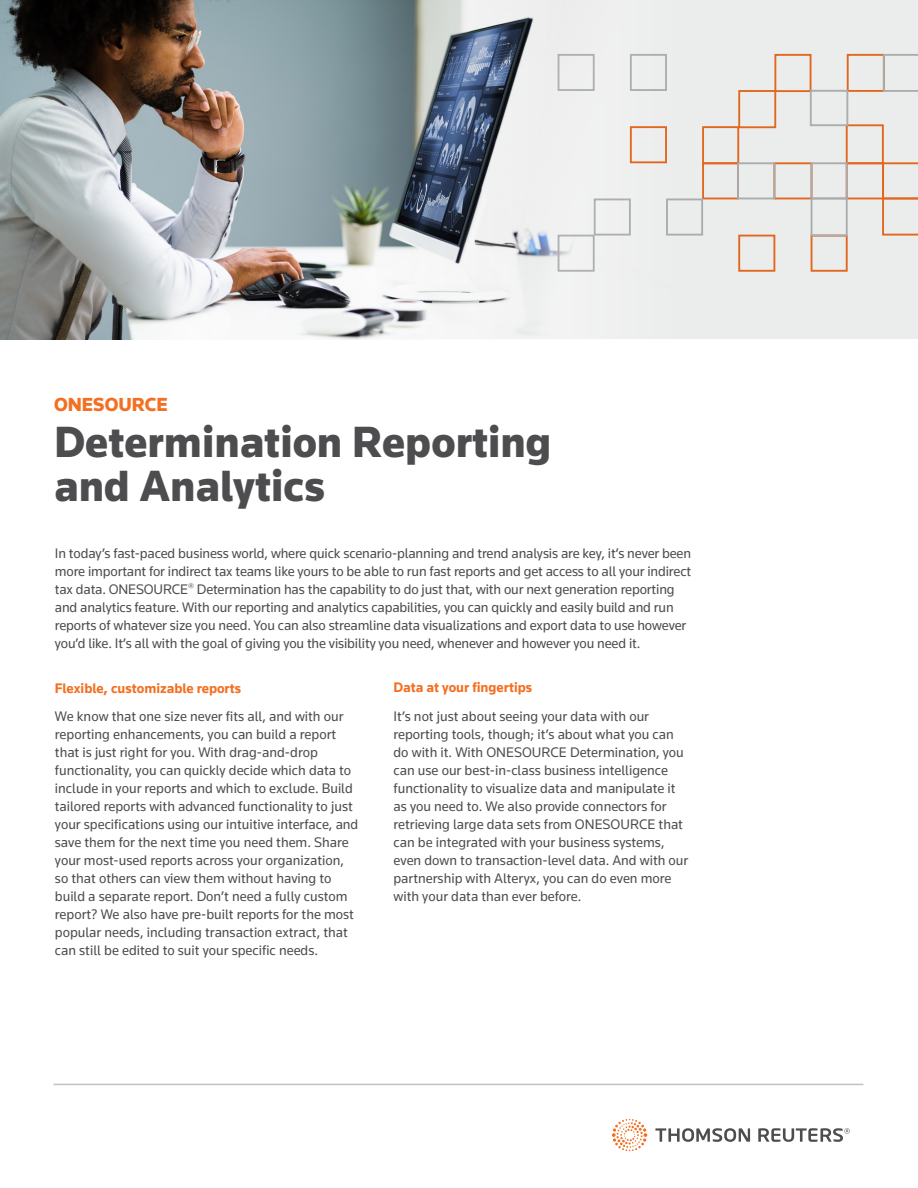
<style>
.page{position:relative;width:918px;height:1188px;background:#fff}
.page>*{position:absolute;margin:0;border:0;box-sizing:border-box;transform-origin:0 0}
.t1{font:900 45px/43.5px "Knowledge 2017";color:#4d4d4f}
.t2{font:900 19.5px "Knowledge 2017";color:#f36f21}
.t3{font:14.25px/18px "Knowledge 2017";color:#4d4d4f}
.t4{font:700 14.25px "Knowledge 2017";color:#f36f21}
</style>
<div class="page">
<hr style="left:53px;top:1084px;width:810px;height:1px;background:#bfc1c3">
<svg style="left:655px;top:1128px;width:195px;height:14px"></svg>
<svg style="left:612px;top:1119px;width:35px;height:32px"></svg>
<img style="left:0;top:1px;width:918px;height:338px">
<h2 class="t2" style="left:54px;top:392px;width:115px">ONESOURCE</h2>
<h1 class="t1" style="left:54px;top:420px;width:499px">Determination Reporting and Analytics</h1>
<p class="t3" style="left:55px;top:544px;width:638px">In today’s fast-paced business world, where quick scenario-planning and trend analysis are key, it’s never been more important for indirect tax teams like yours to be able to run fast reports and get access to all your indirect tax data. ONESOURCE<sup>®</sup> Determination has the capability to do just that, with our next generation reporting and analytics feature. With our reporting and analytics capabilities, you can quickly and easily build and run reports of whatever size you need. You can also streamline data visualizations and export data to use however you’d like. It’s all with the goal of giving you the visibility you need, whenever and however you need it.</p>
<p class="t4" style="left:55px;top:679px;width:188px">Flexible, customizable reports</p>
<p class="t3" style="left:55px;top:707px;width:305px">We know that one size never fits all, and with our reporting enhancements, you can build a report that is just right for you. With drag-and-drop functionality, you can quickly decide which data to include in your reports and which to exclude. Build tailored reports with advanced functionality to just your specifications using our intuitive interface, and save them for the next time you need them. Share your most-used reports across your organization, so that others can view them without having to build a separate report. Don’t need a fully custom report? We also have pre-built reports for the most popular needs, including transaction extract, that can still be edited to suit your specific needs.</p>
<p class="t4" style="left:394px;top:679px;width:140px">Data at your fingertips</p>
<p class="t3" style="left:394px;top:707px;width:296px">It’s not just about seeing your data with our reporting tools, though; it’s about what you can do with it. With ONESOURCE Determination, you can use our best-in-class business intelligence functionality to visualize data and manipulate it as you need to. We also provide connectors for retrieving large data sets from ONESOURCE that can be integrated with your business systems, even down to transaction-level data. And with our partnership with Alteryx, you can do even more with your data than ever before.</p>
</div>
